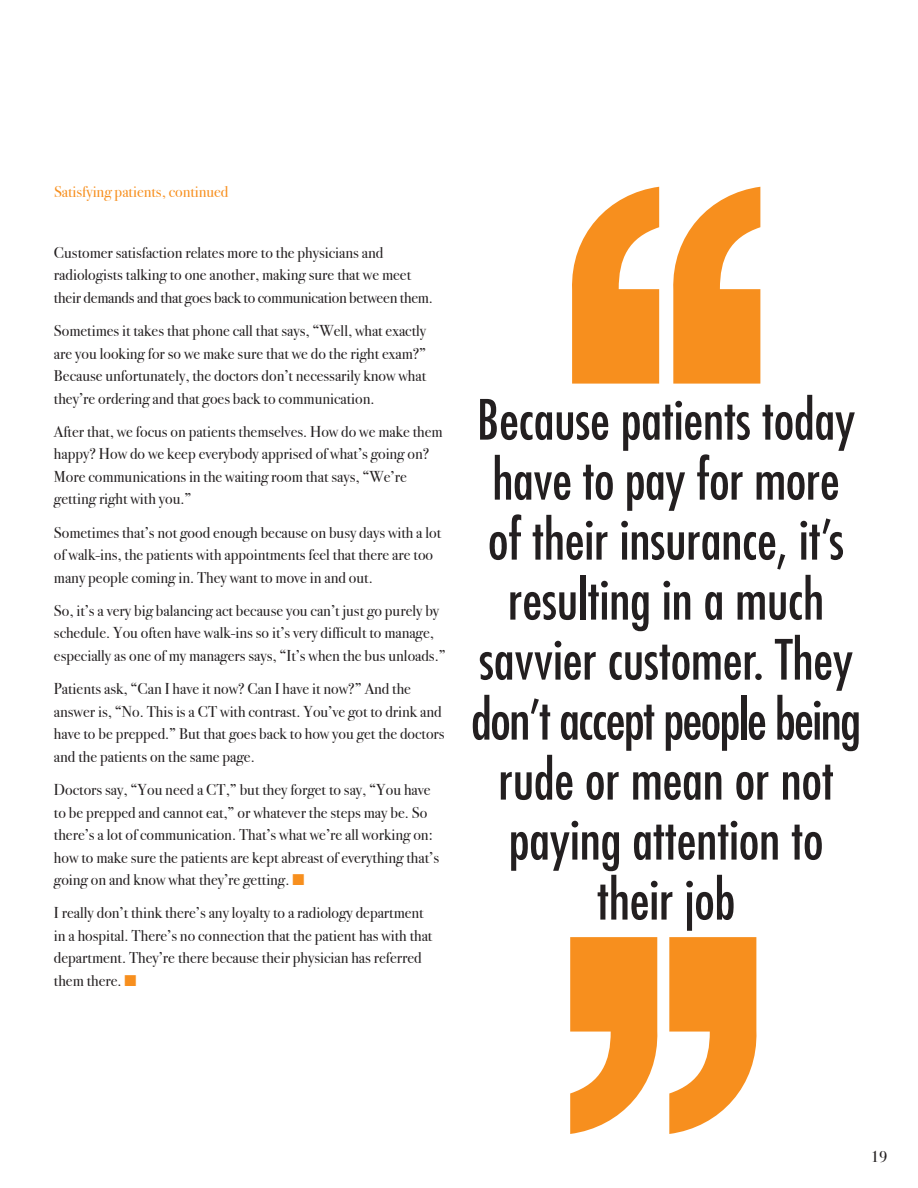
<style>
.page{position:relative;width:918px;height:1188px;background:#fff}
.page>*{position:absolute;margin:0;border:0;box-sizing:border-box;transform-origin:0 0}
.t1{font:condensed 54px/60px "Futura";color:#231f20;text-align:center}
.t2{font:15.75px/22.5px "Bodoni Svty Two ITCTT Book";color:#231f20}
.t3{font:15.75px "Bodoni Svty Two ITCTT Book";color:#f78f1e}
.s1{color:#f78f1e}
</style>
<div class="page">
<svg style="left:570px;top:937px;width:186px;height:197px"></svg>
<svg style="left:572px;top:187px;width:188px;height:197px"></svg>
<p class="t3" style="left:54px;top:179px;width:176px">Satisfying patients, continued</p>
<p class="t2" style="left:54px;top:239px;width:380px">Customer satisfaction relates more to the physicians and radiologists talking to one another, making sure that we meet their demands and that goes back to communication between them.</p>
<p class="t2" style="left:54px;top:318px;width:374px;text-align:justify">Sometimes it takes that phone call that says, “Well, what exactly are you looking for so we make sure that we do the right exam?” Because unfortunately, the doctors don’t necessarily know what they’re ordering and that goes back to communication.</p>
<p class="t2" style="left:54px;top:419px;width:390px">After that, we focus on patients themselves. How do we make them happy? How do we keep everybody apprised of what’s going on?<br>More communications in the waiting room that says, “We’re getting right with you.”</p>
<p class="t2" style="left:54px;top:519px;width:389px">Sometimes that’s not good enough because on busy days with a lot of walk-ins, the patients with appointments feel that there are too many people coming in. They want to move in and out.</p>
<p class="t2" style="left:54px;top:598px;width:393px">So, it’s a very big balancing act because you can’t just go purely by schedule. You often have walk-ins so it’s very difficult to manage, especially as one of my managers says, “It’s when the bus unloads.”</p>
<p class="t2" style="left:54px;top:676px;width:392px">Patients ask, “Can I have it now? Can I have it now?” And the answer is, “No. This is a CT with contrast. You’ve got to drink and have to be prepped.” But that goes back to how you get the doctors and the patients on the same page.</p>
<p class="t2" style="left:54px;top:777px;width:387px">Doctors say, “You need a CT,” but they forget to say, “You have to be prepped and cannot eat,” or whatever the steps may be. So there’s a lot of communication. That’s what we’re all working on: how to make sure the patients are kept abreast of everything that’s going on and know what they’re getting. <span class="s1">■</span></p>
<p class="t2" style="left:54px;top:900px;width:380px">I really don’t think there’s any loyalty to a radiology department in a hospital. There’s no connection that the patient has with that department. They’re there because their physician has referred them there. <span class="s1">■</span></p>
<h1 class="t1" style="left:471px;top:389px;width:391px">Because patients today have to pay for more of their insurance, it’s resulting in a much savvier customer. They don’t accept people being rude or mean or not paying attention to their job</h1>
<p class="t2" style="left:871px;top:1144px;width:18px">19</p>
</div>
